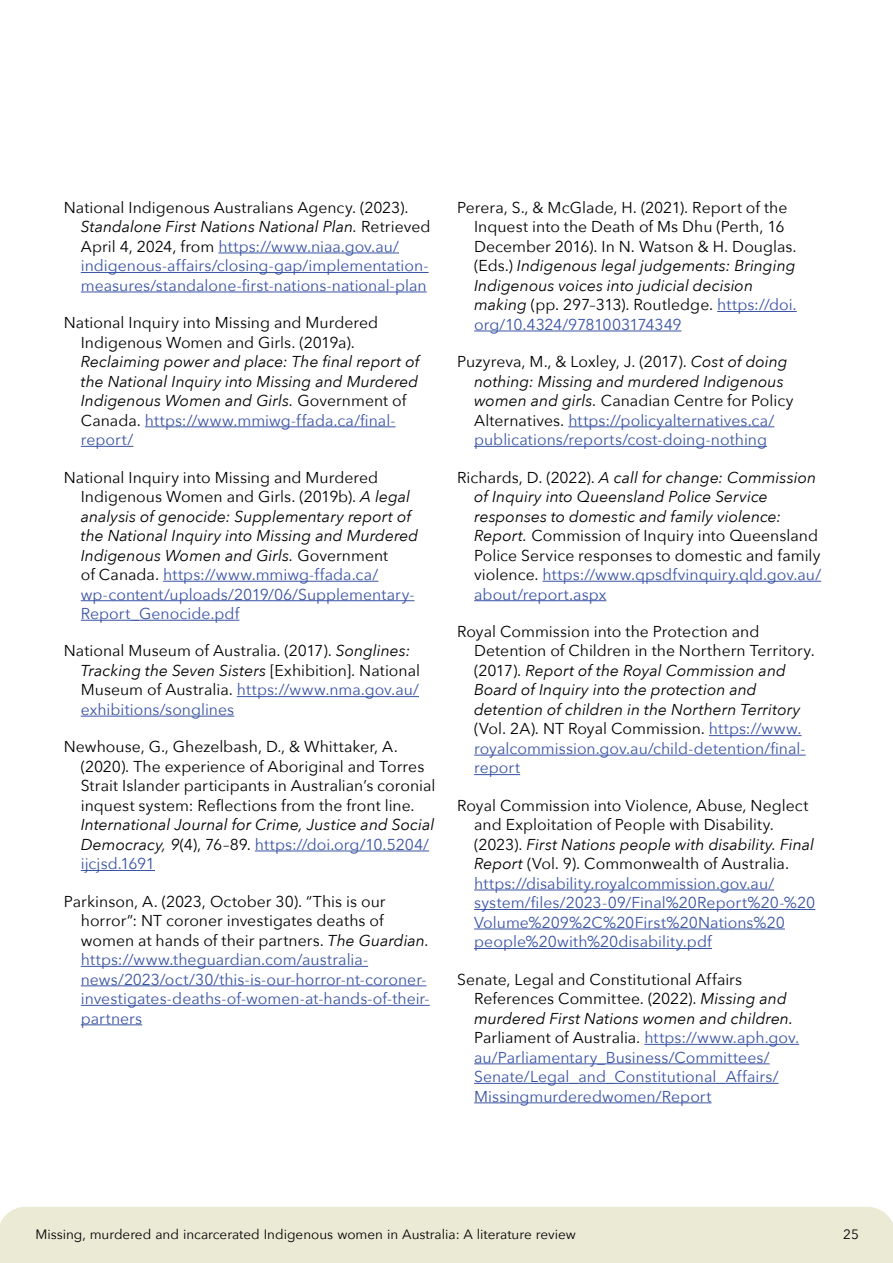
<style>
.page{position:relative;width:893px;height:1263px;background:#fff}
.page>*{position:absolute;margin:0;border:0;box-sizing:border-box;transform-origin:0 0}
.t1{font:15.75px/19.5px "Avenir Next";color:#3953a4}
.t2{font:15.75px/19.5px "Avenir Next";color:#000}
.t3{font:italic 15.75px/19.5px "Avenir Next";color:#000}
.t4{font:13.5px "Avenir Next";color:#000}
.s1{color:#000}
.s2{font-style:italic;color:#000}
.s3{font-style:normal}
.s4{font-style:normal;color:#3953a4}
.s5{font-style:italic}
.s6{color:#3953a4}
</style>
<div class="page">
<hr style="left:218px;top:253px;width:181px;height:1px;background:#3953a4">
<hr style="left:81px;top:272px;width:348px;height:1px;background:#3953a4">
<hr style="left:81px;top:292px;width:346px;height:1px;background:#3953a4">
<hr style="left:145px;top:426px;width:251px;height:1px;background:#3953a4">
<hr style="left:81px;top:446px;width:52px;height:1px;background:#3953a4">
<hr style="left:163px;top:581px;width:215px;height:1px;background:#3953a4">
<hr style="left:81px;top:600px;width:333px;height:1px;background:#3953a4">
<hr style="left:81px;top:620px;width:158px;height:1px;background:#3953a4">
<hr style="left:237px;top:696px;width:182px;height:1px;background:#3953a4">
<hr style="left:81px;top:716px;width:153px;height:1px;background:#3953a4">
<hr style="left:255px;top:850px;width:174px;height:1px;background:#3953a4">
<hr style="left:81px;top:870px;width:74px;height:1px;background:#3953a4">
<hr style="left:81px;top:966px;width:287px;height:1px;background:#3953a4">
<hr style="left:81px;top:985px;width:345px;height:1px;background:#3953a4">
<hr style="left:81px;top:1005px;width:349px;height:1px;background:#3953a4">
<hr style="left:81px;top:1024px;width:61px;height:1px;background:#3953a4">
<hr style="left:717px;top:311px;width:80px;height:1px;background:#3953a4">
<hr style="left:474px;top:331px;width:207px;height:1px;background:#3953a4">
<hr style="left:568px;top:426px;width:206px;height:1px;background:#3953a4">
<hr style="left:474px;top:446px;width:293px;height:1px;background:#3953a4">
<hr style="left:543px;top:581px;width:278px;height:1px;background:#3953a4">
<hr style="left:474px;top:600px;width:132px;height:1px;background:#3953a4">
<hr style="left:709px;top:735px;width:93px;height:1px;background:#3953a4">
<hr style="left:474px;top:755px;width:332px;height:1px;background:#3953a4">
<hr style="left:474px;top:774px;width:46px;height:1px;background:#3953a4">
<hr style="left:474px;top:889px;width:300px;height:1px;background:#3953a4">
<hr style="left:474px;top:909px;width:341px;height:1px;background:#3953a4">
<hr style="left:474px;top:928px;width:311px;height:1px;background:#3953a4">
<hr style="left:474px;top:948px;width:238px;height:1px;background:#3953a4">
<hr style="left:644px;top:1044px;width:155px;height:1px;background:#3953a4">
<hr style="left:474px;top:1063px;width:296px;height:1px;background:#3953a4">
<hr style="left:474px;top:1083px;width:305px;height:1px;background:#3953a4">
<hr style="left:474px;top:1102px;width:237px;height:1px;background:#3953a4">
<div style="left:0;top:1207px;width:893px;height:56px;background:#ebead5"></div>
<p class="t1" style="left:81px;top:197px;width:351px;text-indent:-17px"><span class="s1">National Indigenous Australians Agency. (2023).<br></span><span class="s2">Standalone First Nations National Plan.</span> <span class="s1">Retrieved April 4, 2024, from</span> https://www.niaa.gov.au/ indigenous-affairs/closing-gap/implementation&shy;measures/standalone-first-nations-national-plan</p>
<p class="t2" style="left:64px;top:312px;width:316px;text-align:center">National Inquiry into Missing and Murdered<br>Indigenous Women and Girls. (2019a).</p>
<p class="t3" style="left:81px;top:351px;width:340px">Reclaiming power and place: The final report of the National Inquiry into Missing and Murdered Indigenous Women and Girls. <span class="s3">Government of Canada.</span> <span class="s4">https://www.mmiwg-ffada.ca/final&shy;report/</span></p>
<p class="t3" style="left:81px;top:467px;width:339px;text-indent:-17px"><span class="s3">National Inquiry into Missing and Murdered Indigenous Women and Girls. (2019b).</span> A legal analysis of genocide: Supplementary report of the National Inquiry into Missing and Murdered Indigenous Women and Girls. <span class="s3">Government<br>of Canada.</span> <span class="s4">https://www.mmiwg-ffada.ca/ wp-content/uploads/2019/06/Supplementary-Report_Genocide.pdf</span></p>
<p class="t2" style="left:81px;top:640px;width:341px;text-indent:-17px">National Museum of Australia. (2017). <span class="s5">Songlines:<br>Tracking the Seven Sisters</span> [Exhibition]. National Museum of Australia. <span class="s6">https://www.nma.gov.au/ exhibitions/songlines</span></p>
<p class="t2" style="left:81px;top:736px;width:356px;text-indent:-17px">Newhouse, G., Ghezelbash, D., &amp; Whittaker, A. (2020). The experience of Aboriginal and Torres Strait Islander participants in Australian’s coronial inquest system: Reflections from the front line.</p>
<p class="t3" style="left:81px;top:814px;width:355px">International Journal for Crime, Justice and Social<br>Democracy, 9<span class="s3">(4), 76–89.</span> <span class="s4">https://doi.org/10.5204/ ijcjsd.1691</span></p>
<p class="t1" style="left:81px;top:891px;width:350px;text-indent:-17px"><span class="s1">Parkinson, A. (2023, October 30). “This is our horror”: NT coroner investigates deaths of women at hands of their partners.</span> <span class="s2">The Guardian. </span>https://www.theguardian.com/australia&shy;news/2023/oct/30/this-is-our-horror-nt-coroner&shy;investigates-deaths-of-women-at-hands-of-their&shy;partners</p>
<p class="t2" style="left:474px;top:197px;width:324px;text-indent:-17px">Perera, S., &amp; McGlade, H. (2021). Report of the Inquest into the Death of Ms Dhu (Perth, 16<br>December 2016). In N. Watson &amp; H. Douglas. (Eds.) <span class="s5">Indigenous legal judgements: Bringing Indigenous voices into judicial decision making</span> (pp. 297–313). Routledge. <span class="s6">https://doi. org/10.4324/9781003174349</span></p>
<p class="t1" style="left:474px;top:351px;width:321px;text-indent:-17px"><span class="s1">Puzyreva, M., &amp; Loxley, J. (2017).</span> <span class="s2">Cost of doing nothing: Missing and murdered Indigenous women and girls.</span> <span class="s1">Canadian Centre for Policy Alternatives.</span> https://policyalternatives.ca/ publications/reports/cost-doing-nothing</p>
<p class="t3" style="left:474px;top:467px;width:349px;text-indent:-17px"><span class="s3">Richards, D. (2022).</span> A call for change: Commission of Inquiry into Queensland Police Service responses to domestic and family violence:<br>Report. <span class="s3">Commission of Inquiry into Queensland Police Service responses to domestic and family violence.</span> <span class="s4">https://www.qpsdfvinquiry.qld.gov.au/ about/report.aspx</span></p>
<p class="t2" style="left:474px;top:621px;width:342px;text-indent:-17px">Royal Commission into the Protection and Detention of Children in the Northern Territory. (2017). <span class="s5">Report of the Royal Commission and Board of Inquiry into the protection and detention of children in the Northern Territory </span>(Vol. 2A). NT Royal Commission. <span class="s6">https://www. royalcommission.gov.au/child-detention/final&shy;report</span></p>
<p class="t1" style="left:474px;top:795px;width:343px;text-indent:-17px"><span class="s1">Royal Commission into Violence, Abuse, Neglect and Exploitation of People with Disability. (2023).</span> <span class="s2">First Nations people with disability. Final Report</span> <span class="s1">(Vol. 9). Commonwealth of Australia. </span>https://disability.royalcommission.gov.au/ system/files/2023-09/Final%20Report%20-%20<br>Volume%209%2C%20First%20Nations%20 people%20with%20disability.pdf</p>
<p class="t1" style="left:474px;top:969px;width:327px;text-indent:-17px"><span class="s1">Senate, Legal and Constitutional Affairs References Committee. (2022).</span> <span class="s2">Missing and murdered First Nations women and children.<br></span><span class="s1">Parliament of Australia.</span> https://www.aph.gov. au/Parliamentary_Business/Committees/ Senate/Legal_and_Constitutional_Affairs/ Missingmurderedwomen/Report</p>
<p class="t4" style="left:35px;top:1223px;width:542px">Missing, murdered and incarcerated Indigenous women in Australia: A literature review</p>
<p class="t4" style="left:843px;top:1223px;width:17px">25</p>
</div>
